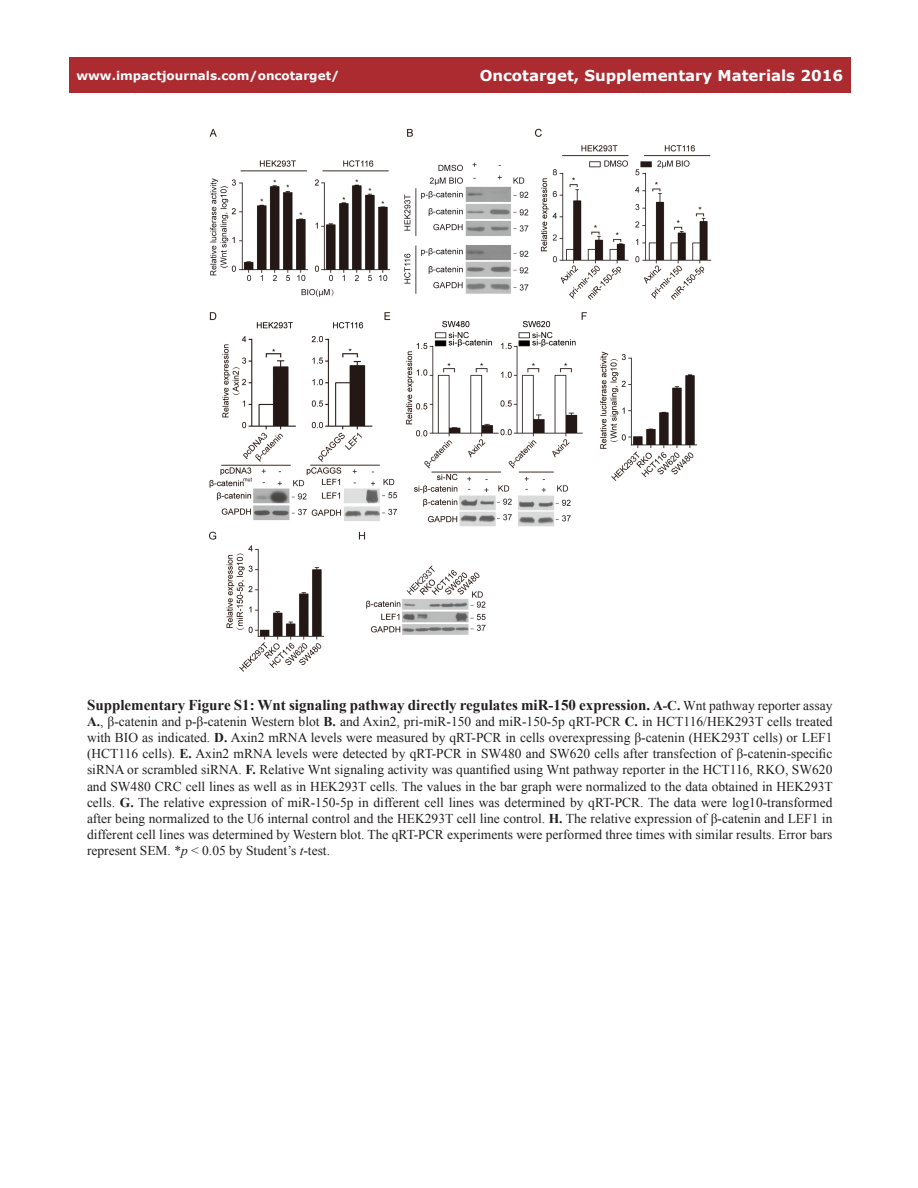
<style>
.page{position:relative;width:918px;height:1188px;background:#fff}
.page>*{position:absolute;margin:0;border:0;box-sizing:border-box;transform-origin:0 0}
.figuretext{font:700 15px "Times New Roman";color:#231f20}
.t1{font:700 15px "Verdana";color:#fff}
.figuretext-2{font:13.5px/16.2px "Times New Roman";color:#231f20;text-align:justify}
.t2{font:700 12px "Verdana";color:#fff}
.s1{font-size:13.5px}
.s2{font-weight:400;font-size:13.5px}
.s3{font-weight:700}
.s4{font-style:italic}
</style>
<div class="page">
<div style="left:69px;top:57px;width:781px;height:36px;background:#ac2b31"></div>
<img style="left:209px;top:128px;width:503px;height:544px">
<p class="t2" style="left:76px;top:67px;width:264px">www.impactjournals.com/oncotarget/</p>
<p class="t1" style="left:480px;top:65px;width:365px">Oncotarget, Supplementary Materials 2016</p>
<p class="figuretext" style="left:87px;top:694px;width:747px">Supplementary Figure S1: Wnt signaling pathway directly regulates miR-150 expression. <span class="s1">A-C.</span> <span class="s2">Wnt pathway reporter assay</span></p>
<p class="figuretext-2" style="left:87px;top:713px;width:747px"><span class="s3">A.</span>, β-catenin and p-β-catenin Western blot <span class="s3">B.</span> and Axin2, pri-miR-150 and miR-150-5p qRT-PCR <span class="s3">C.</span> in HCT116/HEK293T cells treated with BIO as indicated. <span class="s3">D.</span> Axin2 mRNA levels were measured by qRT-PCR in cells overexpressing β-catenin (HEK293T cells) or LEF1 (HCT116 cells). <span class="s3">E.</span> Axin2 mRNA levels were detected by qRT-PCR in SW480 and SW620 cells after transfection of β-catenin-specific siRNA or scrambled siRNA. <span class="s3">F.</span> Relative Wnt signaling activity was quantified using Wnt pathway reporter in the HCT116, RKO, SW620 and SW480 CRC cell lines as well as in HEK293T cells. The values in the bar graph were normalized to the data obtained in HEK293T cells. <span class="s3">G.</span> The relative expression of miR-150-5p in different cell lines was determined by qRT-PCR. The data were log10-transformed after being normalized to the U6 internal control and the HEK293T cell line control. <span class="s3">H.</span> The relative expression of β-catenin and LEF1 in different cell lines was determined by Western blot. The qRT-PCR experiments were performed three times with similar results. Error bars represent SEM. *<span class="s4">p</span> &lt; 0.05 by Student’s <span class="s4">t</span>-test.</p>
</div>
